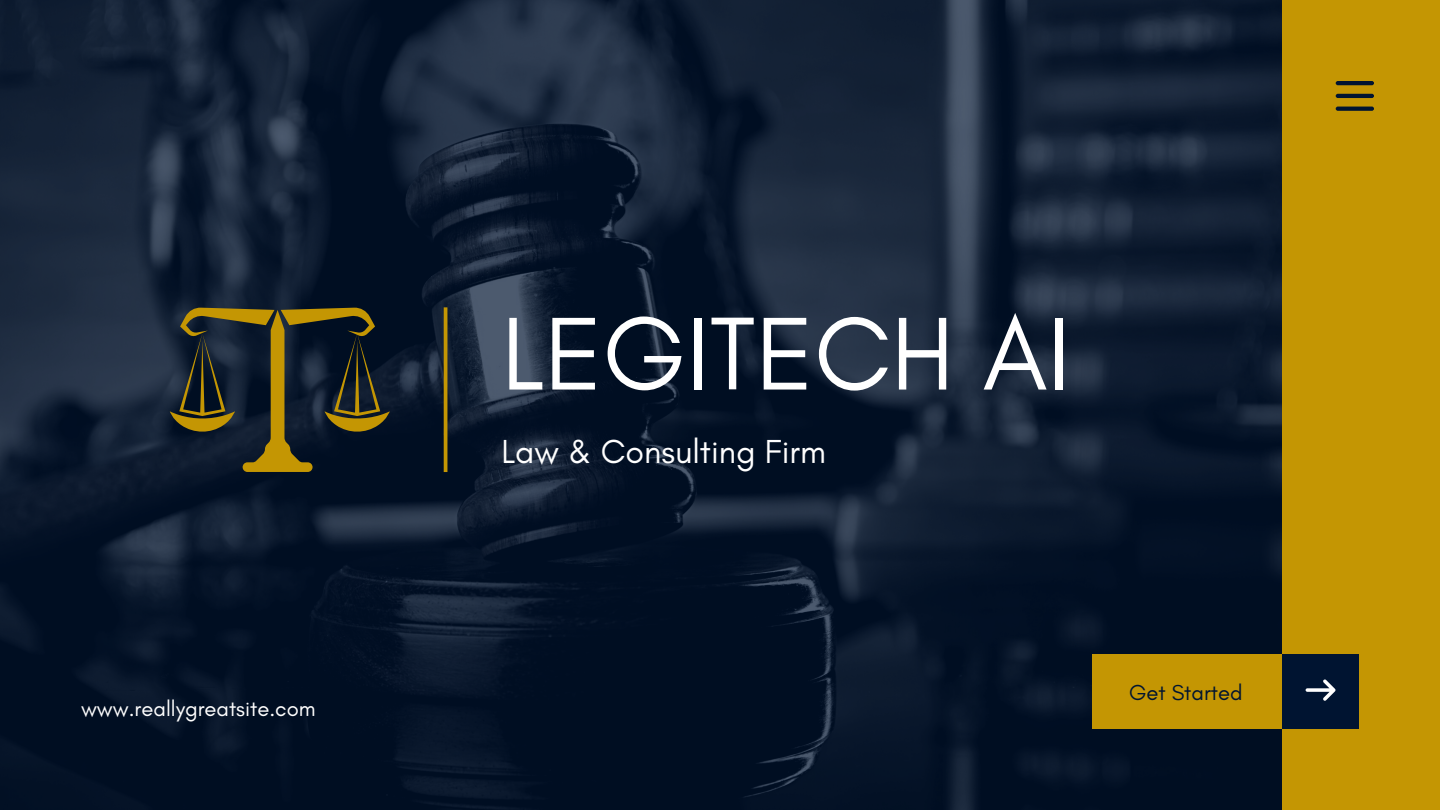
<style>
.page{position:relative;width:1440px;height:810px;background:#fff}
.page>*{position:absolute;margin:0;border:0;box-sizing:border-box;transform-origin:0 0}
.t1{font:105.4px "Glacial Indifference";color:#fff}
.t2{font:33.9px "Glacial Indifference";color:#fff}
.t3{font:22px "Glacial Indifference";color:#fff}
.t4{font:22px "Glacial Indifference";color:#001431}
</style>
<div class="page">
<img style="left:0;top:0;width:1282px;height:810px">
<div style="left:1282px;top:0;width:158px;height:810px;background:#c49603"></div>
<div style="left:1092px;top:655px;width:267px;height:74px;background:#c49603"></div>
<div style="left:1282px;top:655px;width:77px;height:74px;background:#001431"></div>
<svg style="left:1306px;top:679px;width:30px;height:22px"></svg>
<hr style="left:444px;top:307px;width:3px;height:165px;background:#c49603">
<svg style="left:170px;top:307px;width:220px;height:165px;background:#313224"></svg>
<svg style="left:1336px;top:107px;width:38px;height:4px"></svg>
<hr style="left:1336px;top:81px;width:38px;height:4px;background:#001431;border-radius:2px">
<hr style="left:1336px;top:94px;width:38px;height:4px;background:#001431;border-radius:2px">
<p class="t3" style="left:81px;top:696px;width:236px">www.reallygreatsite.com</p>
<p class="t1" style="left:501px;top:289px;width:571px">LEGITECH AI</p>
<p class="t2" style="left:501px;top:430px;width:326px">Law &amp; Consulting Firm</p>
<p class="t4" style="left:1129px;top:679px;width:115px">Get Started</p>
</div>
